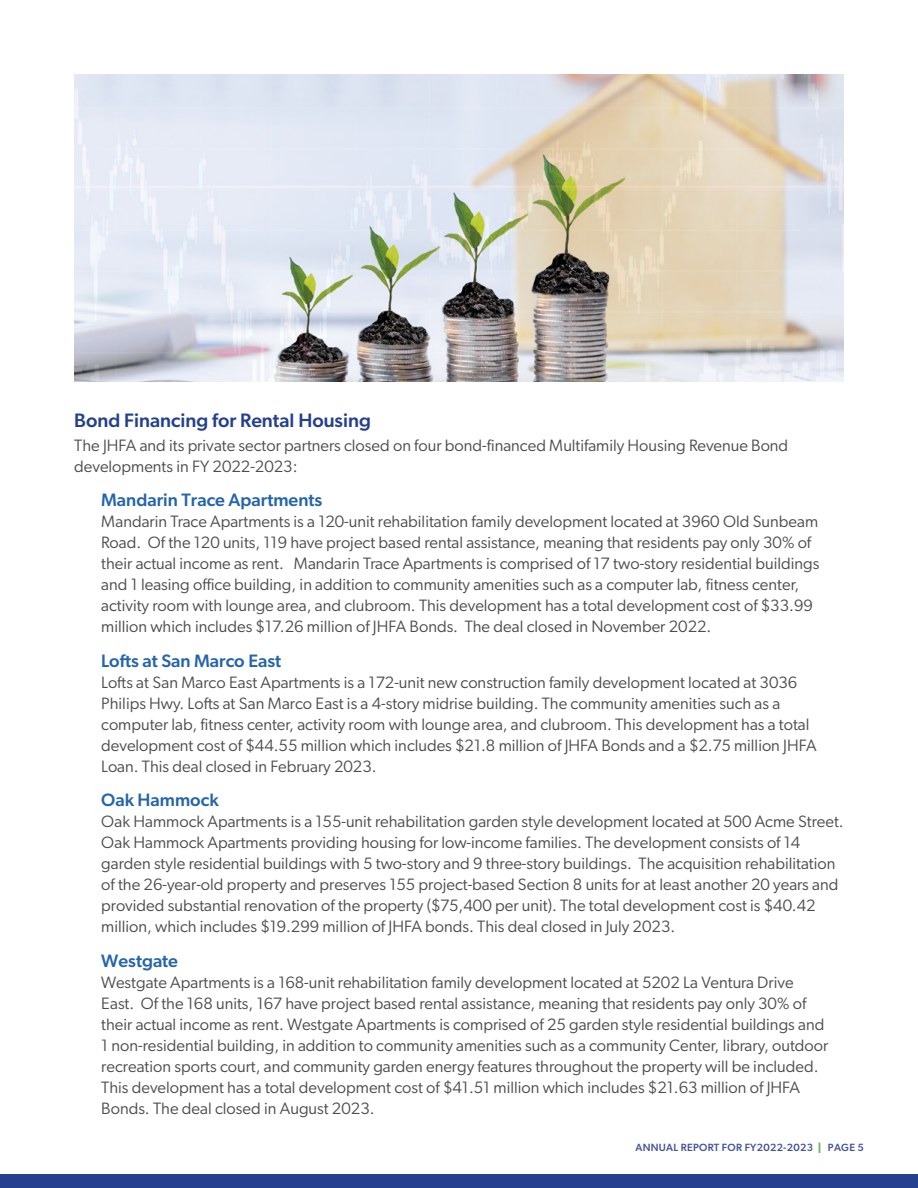
<style>
.page{position:relative;width:918px;height:1188px;background:#fff}
.page>*{position:absolute;margin:0;border:0;box-sizing:border-box;transform-origin:0 0}
.t1{font:500 19.5px "Gibson";color:#25408f}
.t2{font:500 18px "Gibson";color:#2465ab}
.t3{font:16.5px/21px "Gibson";color:#4d4d4f}
.t4{font:500 10.5px "Gibson";letter-spacing:.025em;color:#45549a}
.s1{font-weight:800;color:#66b65d}
</style>
<div class="page">
<div style="left:0;top:1174px;width:918px;height:14px;background:#25408f"></div>
<img style="left:74px;top:74px;width:770px;height:308px">
<p class="t1" style="left:74px;top:409px;width:298px">Bond Financing for Rental Housing</p>
<p class="t3" style="left:74px;top:434px;width:716px">The JHFA and its private sector partners closed on four bond-financed Multifamily Housing Revenue Bond developments in FY 2022-2023:</p>
<p class="t2" style="left:101px;top:489px;width:223px">Mandarin Trace Apartments</p>
<p class="t3" style="left:101px;top:511px;width:720px">Mandarin Trace Apartments is a 120-unit rehabilitation family development located at 3960 Old Sunbeam Road. Of the 120 units, 119 have project based rental assistance, meaning that residents pay only 30% of their actual income as rent. Mandarin Trace Apartments is comprised of 17 two-story residential buildings and 1 leasing office building, in addition to community amenities such as a computer lab, fitness center, activity room with lounge area, and clubroom. This development has a total development cost of $33.99 million which includes $17.26 million of JHFA Bonds. The deal closed in November 2022.</p>
<p class="t2" style="left:101px;top:650px;width:181px">Lofts at San Marco East</p>
<p class="t3" style="left:101px;top:671px;width:717px">Lofts at San Marco East Apartments is a 172-unit new construction family development located at 3036<br>Philips Hwy. Lofts at San Marco East is a 4-story midrise building. The community amenities such as a computer lab, fitness center, activity room with lounge area, and clubroom. This development has a total development cost of $44.55 million which includes $21.8 million of JHFA Bonds and a $2.75 million JHFA Loan. This deal closed in February 2023.</p>
<p class="t2" style="left:101px;top:789px;width:119px">Oak Hammock</p>
<p class="t3" style="left:101px;top:811px;width:744px">Oak Hammock Apartments is a 155-unit rehabilitation garden style development located at 500 Acme Street.<br>Oak Hammock Apartments providing housing for low-income families. The development consists of 14 garden style residential buildings with 5 two-story and 9 three-story buildings. The acquisition rehabilitation of the 26-year-old property and preserves 155 project-based Section 8 units for at least another 20 years and provided substantial renovation of the property ($75,400 per unit). The total development cost is $40.42 million, which includes $19.299 million of JHFA bonds. This deal closed in July 2023.</p>
<p class="t2" style="left:101px;top:950px;width:78px">Westgate</p>
<p class="t3" style="left:101px;top:971px;width:729px">Westgate Apartments is a 168-unit rehabilitation family development located at 5202 La Ventura Drive East. Of the 168 units, 167 have project based rental assistance, meaning that residents pay only 30% of their actual income as rent. Westgate Apartments is comprised of 25 garden style residential buildings and 1 non-residential building, in addition to community amenities such as a community Center, library, outdoor recreation sports court, and community garden energy features throughout the property will be included.<br>This development has a total development cost of $41.51 million which includes $21.63 million of JHFA Bonds. The deal closed in August 2023.</p>
<p class="t4" style="left:635px;top:1141px;width:230px">ANNUAL REPORT FOR FY2022-2023 <span class="s1">|</span> PAGE 5</p>
</div>
